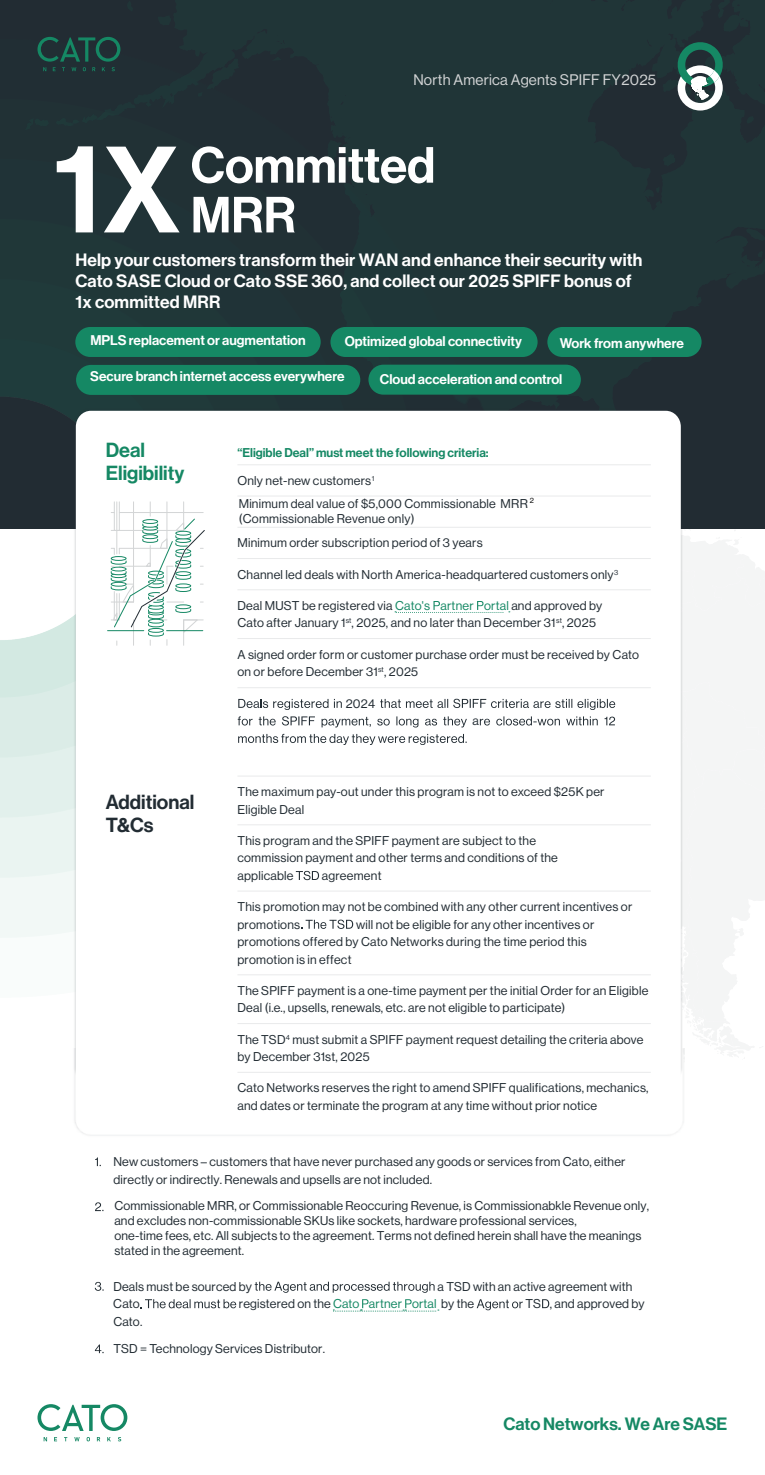
<style>
.page{position:relative;width:765px;height:1475px;background:#fff}
.page>*{position:absolute;margin:0;border:0;box-sizing:border-box;transform-origin:0 0}
.t1{font:20px/22.6px "N Haas Grotesk DS Pro 65 Md";color:#158864}
.t2{font:20px/22.5px "N Haas Grotesk DS Pro 65 Md";color:#222c33}
.t3{font:500 17.5px/21px "Neue Haas Grotesk Display";letter-spacing:.01em;color:#fff}
.t4{font:500 17.5px "Neue Haas Grotesk Display";color:#158864}
.t5{font:15px "Neue Haas Grotesk Display";letter-spacing:.015em;color:#d3d5d6}
.t6{font:13.75px "N Haas Grotesk DS Pro 65 Md";color:#fff}
.t7{font:12.5px/17.5px "N Haas Grotesk DS Pro 55 Rg";letter-spacing:.02em;color:#222c33}
.t8{font:12.5px "N Haas Grotesk DS Pro 65 Md";color:#158864}
.t9{font:7.5px "N Haas Grotesk DS Pro 55 Rg";color:#000}
.s1{color:#158864}
</style>
<div class="page">
<svg style="left:25px;top:0;width:285px;height:7px;background:#213034"></svg>
<svg style="left:310px;top:0;width:455px;height:300px;background:#203336"></svg>
<svg style="left:487px;top:205px;width:243px;height:164px;background:#203436"></svg>
<img style="left:0;top:7px;width:487px;height:1048px">
<svg style="left:38px;top:37px;width:82px;height:34px;background:#1d4440"></svg>
<svg style="left:57px;top:146px;width:123px;height:86px"></svg>
<svg style="left:675px;top:40px;width:50px;height:71px"></svg>
<svg style="left:194px;top:197px;width:101px;height:35px"></svg>
<svg style="left:192px;top:146px;width:241px;height:37px"></svg>
<div style="left:75px;top:327px;width:246px;height:30px;background:#158864;border-radius:15px"></div>
<div style="left:330px;top:327px;width:208px;height:30px;background:#158864;border-radius:15px"></div>
<div style="left:76px;top:365px;width:284px;height:30px;background:#158864;border-radius:15px"></div>
<div style="left:368px;top:365px;width:213px;height:30px;background:#158864;border-radius:15px"></div>
<div style="left:547px;top:327px;width:155px;height:30px;background:#158864;border-radius:15px"></div>
<svg style="left:95px;top:1157px;width:6px;height:9px"></svg>
<svg style="left:95px;top:1202px;width:8px;height:9px"></svg>
<svg style="left:95px;top:1282px;width:9px;height:9px"></svg>
<svg style="left:255px;top:1282px;width:180px;height:11px"></svg>
<svg style="left:141px;top:1299px;width:95px;height:9px"></svg>
<svg style="left:477px;top:1299px;width:46px;height:11px"></svg>
<svg style="left:542px;top:1299px;width:7px;height:9px"></svg>
<svg style="left:95px;top:1345px;width:9px;height:8px"></svg>
<svg style="left:333px;top:1299px;width:106px;height:13px"></svg>
<div style="left:76px;top:411px;width:605px;height:714px;background:#fff;border-radius:15px"></div>
<hr style="left:237px;top:465px;width:414px;height:1px;background:#e9eaeb">
<hr style="left:237px;top:496px;width:414px;height:1px;background:#e9eaeb">
<hr style="left:237px;top:527px;width:414px;height:1px;background:#e9eaeb">
<hr style="left:237px;top:558px;width:414px;height:1px;background:#e9eaeb">
<hr style="left:237px;top:590px;width:414px;height:1px;background:#e9eaeb">
<hr style="left:237px;top:638px;width:414px;height:1px;background:#e9eaeb">
<hr style="left:237px;top:776px;width:414px;height:1px;background:#e9eaeb">
<hr style="left:237px;top:825px;width:414px;height:1px;background:#e9eaeb">
<hr style="left:237px;top:891px;width:414px;height:1px;background:#e9eaeb">
<hr style="left:237px;top:975px;width:414px;height:1px;background:#e9eaeb">
<hr style="left:237px;top:1023px;width:414px;height:1px;background:#e9eaeb">
<hr style="left:237px;top:1072px;width:414px;height:1px;background:#e9eaeb">
<div style="left:114px;top:501px;width:6px;height:30px;border:1px solid #d3d5d6"></div>
<hr style="left:108px;top:630px;width:36px;height:1px;background:#158864">
<svg style="left:110px;top:502px;width:95px;height:143px"></svg>
<svg style="left:54px;top:1437px;width:3px;height:4px"></svg>
<svg style="left:74px;top:1437px;width:6px;height:4px"></svg>
<svg style="left:97px;top:1437px;width:3px;height:4px"></svg>
<svg style="left:107px;top:1437px;width:4px;height:4px"></svg>
<svg style="left:118px;top:1437px;width:3px;height:4px"></svg>
<svg style="left:38px;top:1404px;width:89px;height:27px"></svg>
<svg style="left:238px;top:369px;width:527px;height:691px"></svg>
<hr style="left:237px;top:688px;width:414px;height:1px;background:#e9eaeb">
<p class="t5" style="left:413px;top:72px;width:244px">North America Agents SPIFF FY2025</p>
<h2 class="t3" style="left:75px;top:250px;width:569px">Help your customers transform their WAN and enhance their security with<br>Cato SASE Cloud or Cato SSE 360, and collect our 2025 SPIFF bonus of<br>1x committed MRR</h2>
<p class="t6" style="left:90px;top:332px;width:217px">MPLS replacement or augmentation</p>
<p class="t6" style="left:345px;top:333px;width:179px">Optimized global connectivity</p>
<p class="t6" style="left:90px;top:368px;width:256px">Secure branch internet access everywhere</p>
<p class="t6" style="left:380px;top:371px;width:184px">Cloud acceleration and control</p>
<p class="t6" style="left:560px;top:335px;width:126px">Work from anywhere</p>
<h1 class="t1" style="left:106px;top:439px;width:80px">Deal<br>Eligibility</h1>
<p class="t8" style="left:237px;top:446px;width:253px">“Eligible Deal” must meet the following criteria:</p>
<p class="t7" style="left:237px;top:472px;width:138px">Only net-new customers<sup>1</sup></p>
<p class="t9" style="left:530px;top:496px;width:6px">2</p>
<p class="t7" style="left:239px;top:496px;width:291px;line-height:15px">Minimum deal value of $5,000 Commissionable MRR (Commissionable Revenue only)</p>
<p class="t7" style="left:237px;top:534px;width:247px">Minimum order subscription period of 3 years</p>
<p class="t7" style="left:237px;top:566px;width:382px">Channel led deals with North America-headquartered customers only<sup>3</sup></p>
<p class="t7" style="left:237px;top:597px;width:366px">Deal MUST be registered via <span class="s1">Cato's artner ortal</span> and approved by<br>Cato after January 1<sup>st</sup>, 2025, and no later than December 31<sup>st</sup>, 2025</p>
<p class="t7" style="left:237px;top:646px;width:403px">A signed order form or customer purchase order must be received by Cato on or before December 31<sup>st</sup>, 2025</p>
<p class="t7" style="left:346px;top:695px;width:31px">2024</p>
<p class="t7" style="left:473px;top:712px;width:8px">a</p>
<h1 class="t2" style="left:106px;top:791px;width:90px">Additional<br>T&amp;Cs</h1>
<p class="t7" style="left:237px;top:783px;width:369px">The maximum pay-out under this program is not to exceed $25K per<br>Eligible Deal</p>
<p class="t7" style="left:237px;top:832px;width:322px">This program and the SPIFF payment are subject to the commission payment and other terms and conditions of the applicable</p>
<p class="t7" style="left:322px;top:867px;width:61px">agreement</p>
<p class="t7" style="left:237px;top:898px;width:396px">This promotion may not be combined with any other current incentives or promotions</p>
<p class="t7" style="left:237px;top:916px;width:358px;text-indent:119px">will not be eligible for any other incentives or promotions offered by Cato Networks during the time period this promotion is in effect</p>
<p class="t7" style="left:237px;top:982px;width:412px">The SPIFF payment is a one-time payment per the initial Order for an Eligible<br>Deal (i.e., upsells, renewals, etc. are not eligible to participate)</p>
<p class="t7" style="left:237px;top:1031px;width:408px">The TSD<sup>4</sup> must submit a SPIFF payment request detailing the criteria above by December 31st, 2025</p>
<p class="t7" style="left:237px;top:1079px;width:413px">Cato Networks reserves the right to amend SPIFF qualifications, mechanics, and dates or terminate the program at any time without prior notice</p>
<p class="t7" style="left:113px;top:1153px;width:514px">New customers – customers that have never purchased any goods or services from Cato, either directly or indirectly. Renewals and upsells are not included.</p>
<p class="t7" style="left:114px;top:1198px;width:536px;line-height:15px">Commissionable MRR, or Commissionable Reoccuring Revenue, is Commissionabkle Revenue only, and excludes non-commissionable SKUs like sockets, hardware professional services,<br>one-time fees, etc. All subjects to the agreement. Terms not defined herein shall have the meanings stated in the agreement.</p>
<p class="t7" style="left:113px;top:1278px;width:140px">Deals must be sourced by</p>
<p class="t7" style="left:438px;top:1278px;width:196px">a TSD with an active agreement with</p>
<p class="t7" style="left:113px;top:1295px;width:28px">Cato</p>
<p class="t7" style="left:239px;top:1295px;width:237px">registered on the <span class="s1">Cato artner ortal</span> by the</p>
<p class="t7" style="left:525px;top:1295px;width:121px">TS , and approved by</p>
<p class="t7" style="left:113px;top:1313px;width:31px">Cato.</p>
<p class="t7" style="left:113px;top:1340px;width:213px">TSD = Technology Services Distributor.</p>
<h2 class="t4" style="left:504px;top:1413px;width:225px">Cato Networks. We Are SASE</h2>
</div>
